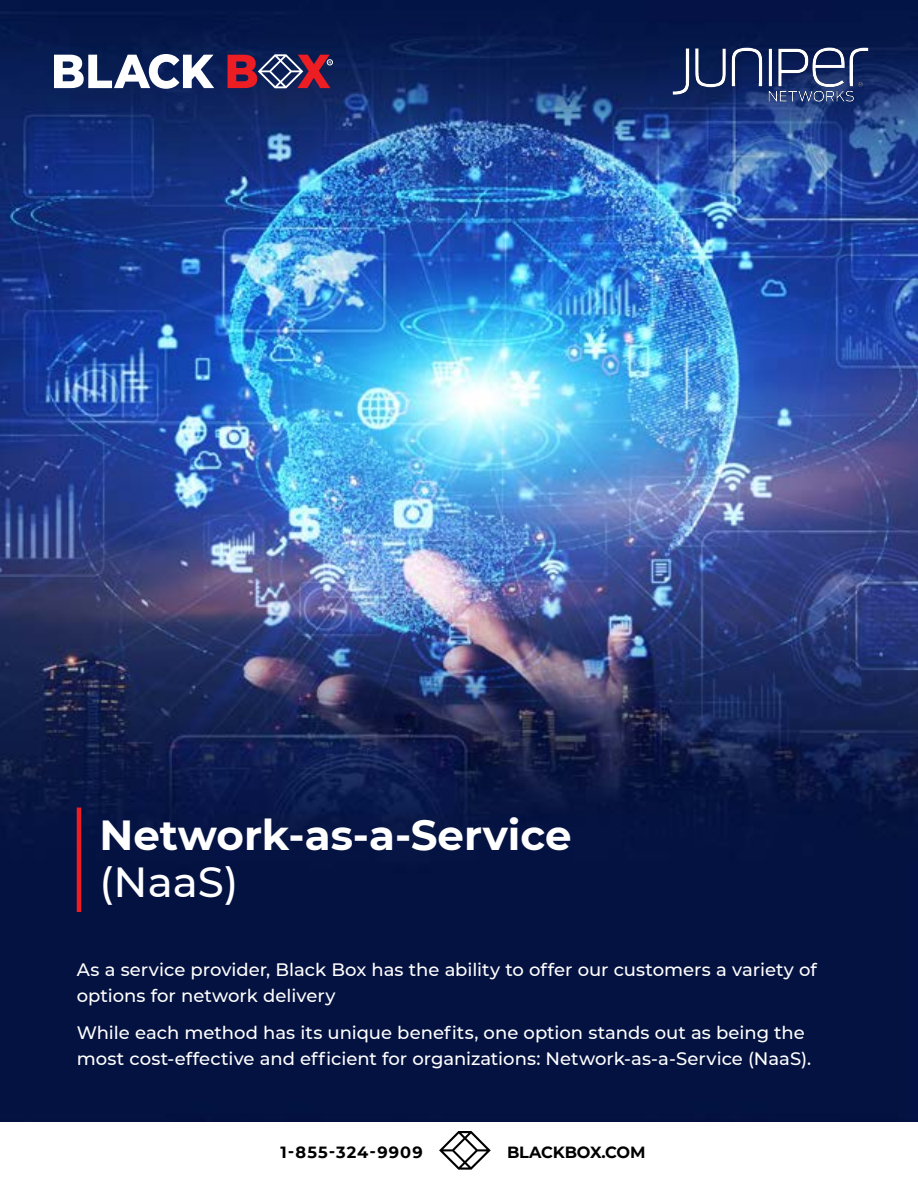
<style>
.page{position:relative;width:918px;height:1188px;background:#fff}
.page>*{position:absolute;margin:0;border:0;box-sizing:border-box;transform-origin:0 0}
.t1{font:700 42px "Montserrat";color:#fff}
.t2{font:500 42px "Montserrat";color:#fff}
.t3{font:500 18px/25.5px "Montserrat";color:#fff}
.t4{font:700 16.2px "Montserrat";letter-spacing:.07em;color:#000}
.t5{font:700 16.2px "Montserrat";letter-spacing:-.005em;color:#000}
</style>
<div class="page">
<img style="left:0;top:0;width:918px;height:1121px">
<svg style="left:54px;top:54px;width:160px;height:35px"></svg>
<svg style="left:228px;top:54px;width:105px;height:34px;background:#7b3756"></svg>
<hr style="left:77px;top:808px;width:4px;height:104px;background:#ed1d24">
<svg style="left:439px;top:1131px;width:52px;height:39px"></svg>
<img style="left:653px;top:36px;width:235px;height:78px">
<h1 class="t1" style="left:99px;top:805px;width:474px">Network-as-a-Service</h1>
<h1 class="t2" style="left:99px;top:852px;width:140px">(NaaS)</h1>
<p class="t3" style="left:77px;top:956px;width:742px">As a service provider, Black Box has the ability to offer our customers a variety of options for network delivery</p>
<p class="t3" style="left:77px;top:1019px;width:736px">While each method has its unique benefits, one option stands out as being the most cost-effective and efficient for organizations: Network-as-a-Service (NaaS).</p>
<p class="t4" style="left:280px;top:1141px;width:144px">1-855-324-9909</p>
<p class="t5" style="left:507px;top:1141px;width:140px">BLACKBOX.COM</p>
</div>
